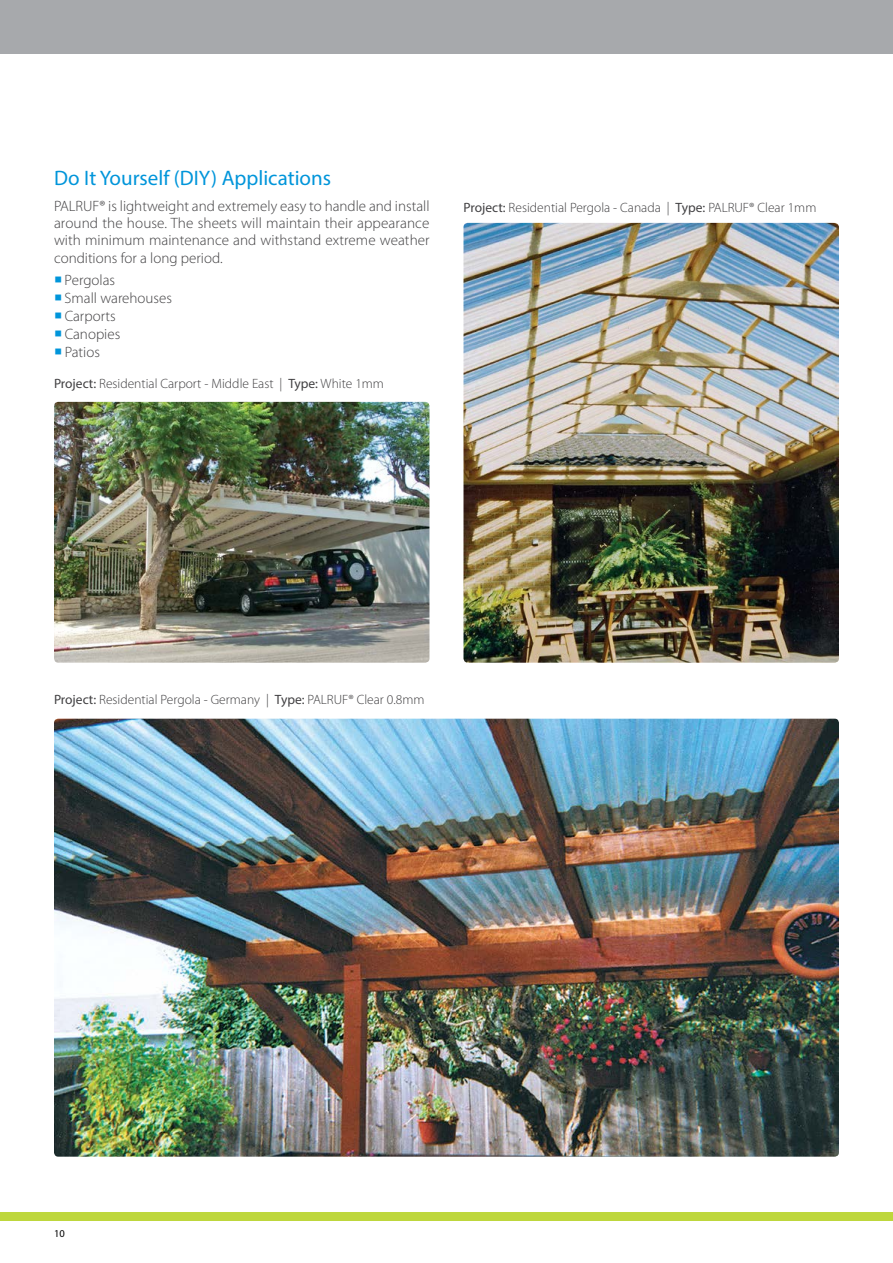
<style>
.page{position:relative;width:893px;height:1263px;background:#fff}
.page>*{position:absolute;margin:0;border:0;box-sizing:border-box;transform-origin:0 0}
.t1{font:21px "Myriad Pro";color:#0095da}
.t2{font:300 15px/18px "Myriad Pro";color:#414042;text-align:justify}
.t3{font:300 13.5px "Myriad Pro";color:#414042}
.t4{font:10.5px "Myriad Pro";color:#000}
.s1{font-weight:400}
</style>
<div class="page">
<div style="left:0;top:0;width:893px;height:54px;background:#a7a9ac"></div>
<div style="left:0;top:1212px;width:893px;height:9px;background:#bed73d"></div>
<img style="left:54px;top:719px;width:785px;height:438px">
<img style="left:463px;top:223px;width:376px;height:440px">
<img style="left:54px;top:402px;width:375px;height:261px">
<h1 class="t1" style="left:54px;top:165px;width:279px">Do It Yourself (DIY) Applications</h1>
<p class="t2" style="left:54px;top:198px;width:377px;line-height:17.2px">PALRUF® is lightweight and extremely easy to handle and install around the house. The sheets will maintain their appearance with minimum maintenance and withstand extreme weather conditions for a long period.</p>
<p class="t2" style="left:65px;top:271px;width:109px;text-align:left">Pergolas<br>Small warehouses<br>Carports<br>Canopies<br>Patios</p>
<p class="t3" style="left:54px;top:376px;width:332px"><span class="s1">Project:</span> Residential Carport - Middle East | <span class="s1">Type:</span> White 1mm</p>
<p class="t3" style="left:463px;top:200px;width:354px"><span class="s1">Project:</span> Residential Pergola - Canada | <span class="s1">Type:</span> PALRUF® Clear 1mm</p>
<p class="t3" style="left:54px;top:692px;width:372px"><span class="s1">Project:</span> Residential Pergola - Germany | <span class="s1">Type:</span> PALRUF® Clear 0.8mm</p>
<p class="t4" style="left:54px;top:1227px;width:12px">10</p>
</div>
